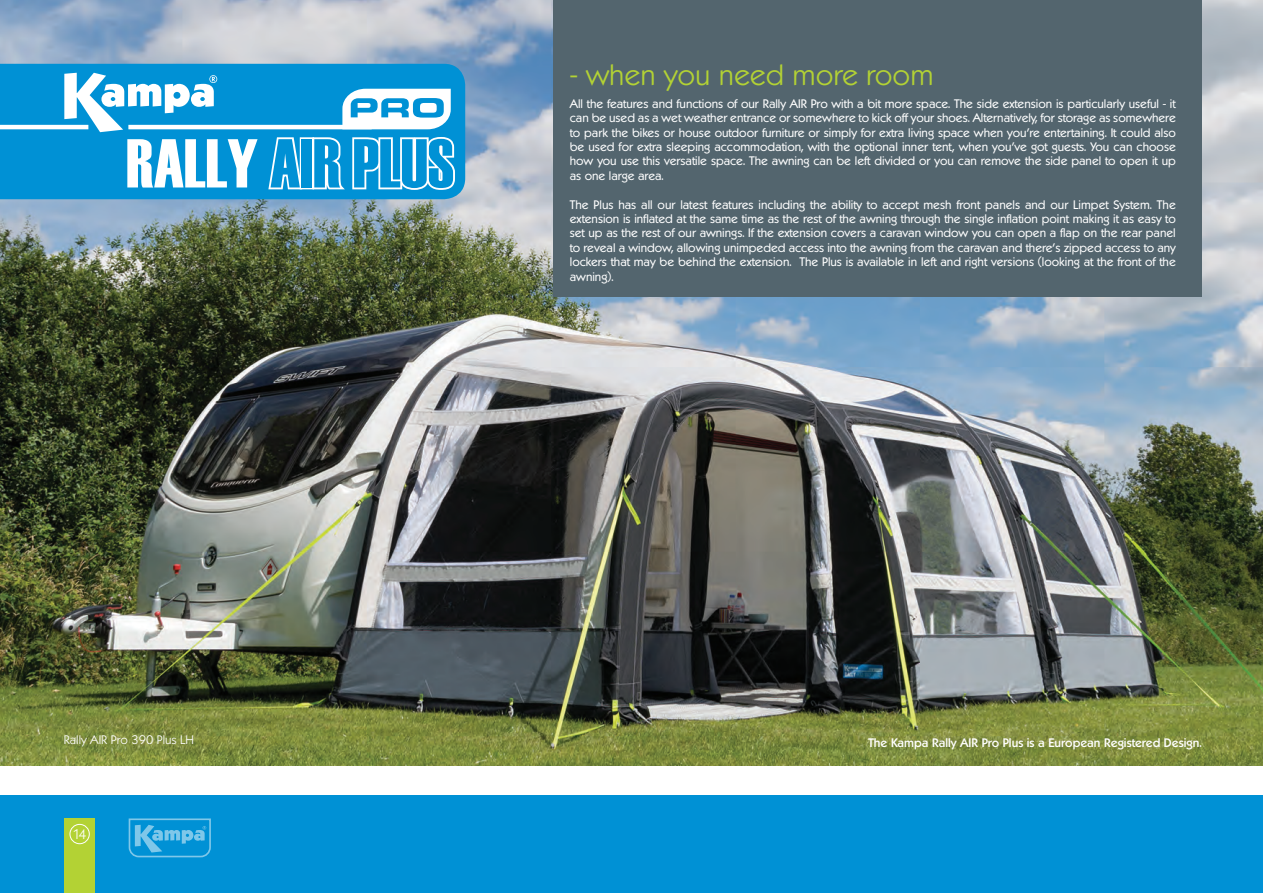
<style>
.page{position:relative;width:1263px;height:893px;background:#fff}
.page>*{position:absolute;margin:0;border:0;box-sizing:border-box;transform-origin:0 0}
.t1{font:69px "Haettenschweiler";color:#0091d5}
.t2{font:300 28.5px "Koblenz Serial";color:#b3d234}
.t3{font:300 13.5px "Koblenz Serial";color:#fff}
.t4{font:12px/14.4px "Koblenz Serial";color:#fff;text-align:justify}
.t5{font:500 12px "Koblenz Serial";color:#fff}
.t6{font:300 12px "Koblenz Serial";color:#fff}
.s1{color:#fff}
</style>
<div class="page">
<div style="left:0;top:795px;width:1263px;height:98px;background:#0091d5"></div>
<div style="left:64px;top:818px;width:31px;height:75px;background:#b3d234"></div>
<div style="left:70px;top:824px;width:20px;height:20px;border:1px solid #fff;border-radius:50%"></div>
<svg style="left:128px;top:818px;width:83px;height:40px"></svg>
<img style="left:0;top:0;width:1263px;height:765px">
<div style="left:0;top:64px;width:465px;height:135px;background:#0091d5"></div>
<svg style="left:266px;top:117px;width:38px;height:74px"></svg>
<div style="left:300px;top:137px;width:14px;height:52px;border:4px solid #fff"></div>
<svg style="left:64px;top:73px;width:153px;height:59px"></svg>
<hr style="left:0;top:125px;width:88px;height:4px;background:#fff">
<hr style="left:128px;top:125px;width:244px;height:4px;background:#fff">
<svg style="left:311px;top:89px;width:147px;height:103px"></svg>
<div style="left:553px;top:0;width:648px;height:296px;background:#53656e"></div>
<p class="t1" style="left:126px;top:124px;width:330px"><span class="s1">RALLY</span> AIR PLUS</p>
<p class="t2" style="left:570px;top:57px;width:365px">- when you need more room</p>
<p class="t4" style="left:570px;top:96px;width:607px">All the features and functions of our Rally AIR Pro with a bit more space. The side extension is particularly useful - it can be used as a wet weather entrance or somewhere to kick off your shoes. Alternatively, for storage as somewhere to park the bikes or house outdoor furniture or simply for extra living space when you’re entertaining. It could also be used for extra sleeping accommodation, with the optional inner tent, when you’ve got guests. You can choose how you use this versatile space. The awning can be left divided or you can remove the side panel to open it up as one large area.</p>
<p class="t4" style="left:570px;top:197px;width:607px">The Plus has all our latest features including the ability to accept mesh front panels and our Limpet System. The extension is inflated at the same time as the rest of the awning through the single inflation point making it as easy to set up as the rest of our awnings. If the extension covers a caravan window you can open a flap on the rear panel to reveal a window, allowing unimpeded access into the awning from the caravan and there’s zipped access to any lockers that may be behind the extension. The Plus is available in left and right versions (looking at the front of the awning).</p>
<p class="t6" style="left:64px;top:732px;width:132px">Rally AIR Pro 390 Plus LH</p>
<p class="t5" style="left:868px;top:736px;width:335px">The Kampa Rally AIR Pro Plus is a European Registered Design.</p>
<p class="t3" style="left:72px;top:826px;width:16px">14</p>
</div>
